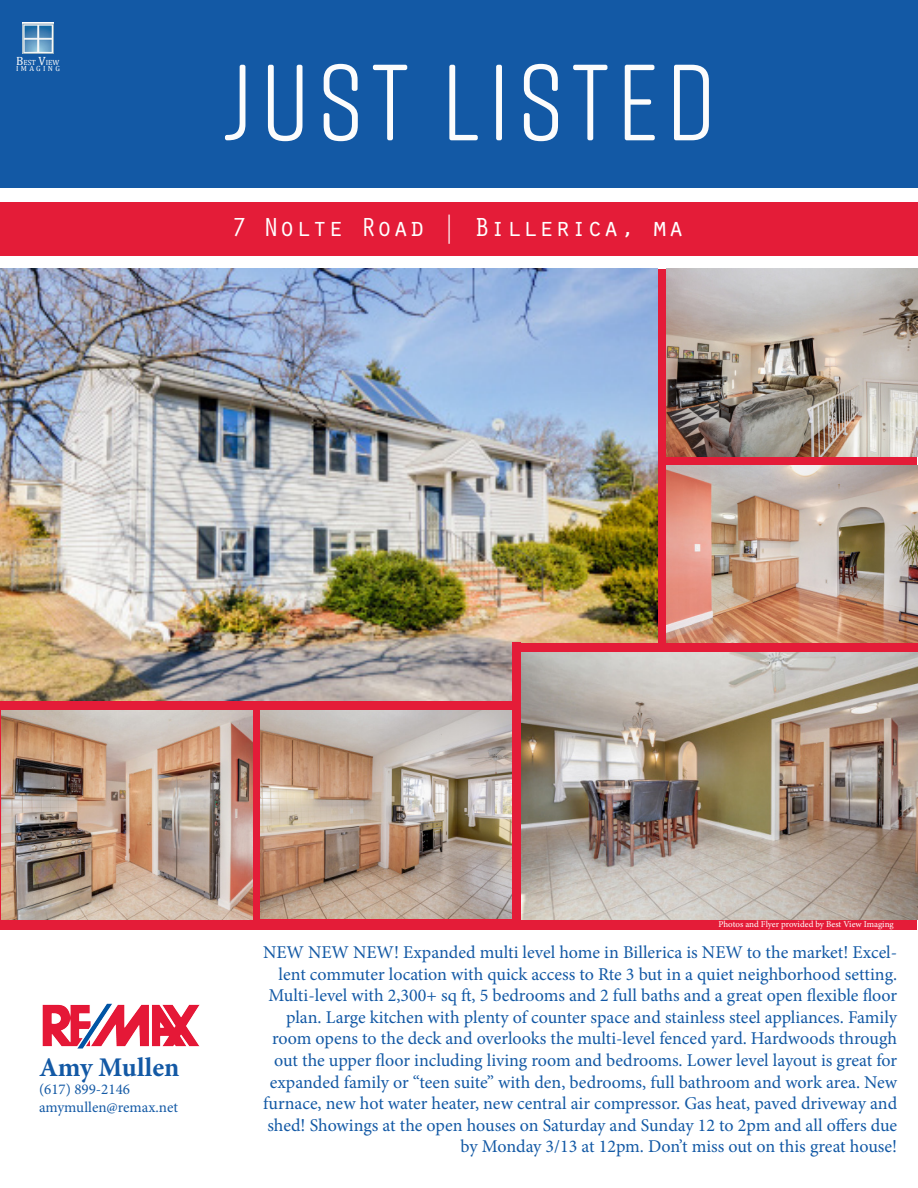
<style>
.page{position:relative;width:918px;height:1188px;background:#fff}
.page>*{position:absolute;margin:0;border:0;box-sizing:border-box;transform-origin:0 0}
.t1{font:108px "Rift Soft";letter-spacing:.08em;color:#fcfcfc}
.t2{font:27px "Orator Std";color:#fff}
.t3{font:700 27px "Minion Pro";letter-spacing:-.005em;color:#1359a5}
.t4{font:18px/21.6px "Minion Pro";letter-spacing:-.005em;color:#1359a5;text-align:right}
.t5{font:15px "Minion Pro";color:#1359a5}
.t6{font:9px "Minion Pro";letter-spacing:-.005em;color:#fff}
.t7{font:7.5px "Cambria";letter-spacing:.3em;color:#fffefc}
.s1{font-size:12px}
</style>
<div class="page">
<div style="left:1px;top:270px;width:916px;height:660px;background:#e41c38"></div>
<div style="left:0;top:0;width:918px;height:188px;background:#1359a5"></div>
<div style="left:0;top:202px;width:918px;height:54px;background:#e41c38"></div>
<img style="left:22px;top:23px;width:32px;height:31px">
<img style="left:0;top:269px;width:657px;height:432px">
<img style="left:1px;top:710px;width:251px;height:209px">
<img style="left:261px;top:710px;width:251px;height:209px">
<img style="left:666px;top:269px;width:252px;height:187px">
<img style="left:666px;top:466px;width:252px;height:177px">
<div style="left:512px;top:643px;width:9px;height:274px;background:#e41c38"></div>
<div style="left:519px;top:643px;width:399px;height:9px;background:#e41c38"></div>
<img style="left:521px;top:652px;width:397px;height:267px">
<img style="left:43px;top:1004px;width:157px;height:45px">
<p class="t7" style="left:16px;top:58px;width:45px"><span class="s1">B</span>EST <span class="s1">V</span>IEW</p>
<p class="t7" style="left:16px;top:64px;width:45px">IMAGING</p>
<p class="t1" style="left:223px;top:27px;width:494px">JUST LISTED</p>
<p class="t2" style="left:231px;top:208px;width:455px">7 Nolte Road | Billerica, ma</p>
<p class="t3" style="left:39px;top:1048px;width:142px">Amy Mullen</p>
<p class="t5" style="left:39px;top:1079px;width:93px">(617) 899-2146</p>
<p class="t5" style="left:39px;top:1097px;width:141px">amymullen@remax.net</p>
<p class="t6" style="left:718px;top:918px;width:177px">Photos and Flyer provided by Best View Imaging</p>
<p class="t4" style="left:263px;top:941px;width:636px">NEW NEW NEW! Expanded multi level home in Billerica is NEW to the market! Excel&shy;lent commuter location with quick access to Rte 3 but in a quiet neighborhood setting.<br>Multi-level with 2,300+ sq ft, 5 bedrooms and 2 full baths and a great open flexible floor plan. Large kitchen with plenty of counter space and stainless steel appliances. Family room opens to the deck and overlooks the multi-level fenced yard. Hardwoods through out the upper floor including living room and bedrooms. Lower level layout is great for expanded family or “teen suite” with den, bedrooms, full bathroom and work area. New furnace, new hot water heater, new central air compressor. Gas heat, paved driveway and shed! Showings at the open houses on Saturday and Sunday 12 to 2pm and all offers due by Monday 3/13 at 12pm. Don’t miss out on this great house!</p>
</div>
